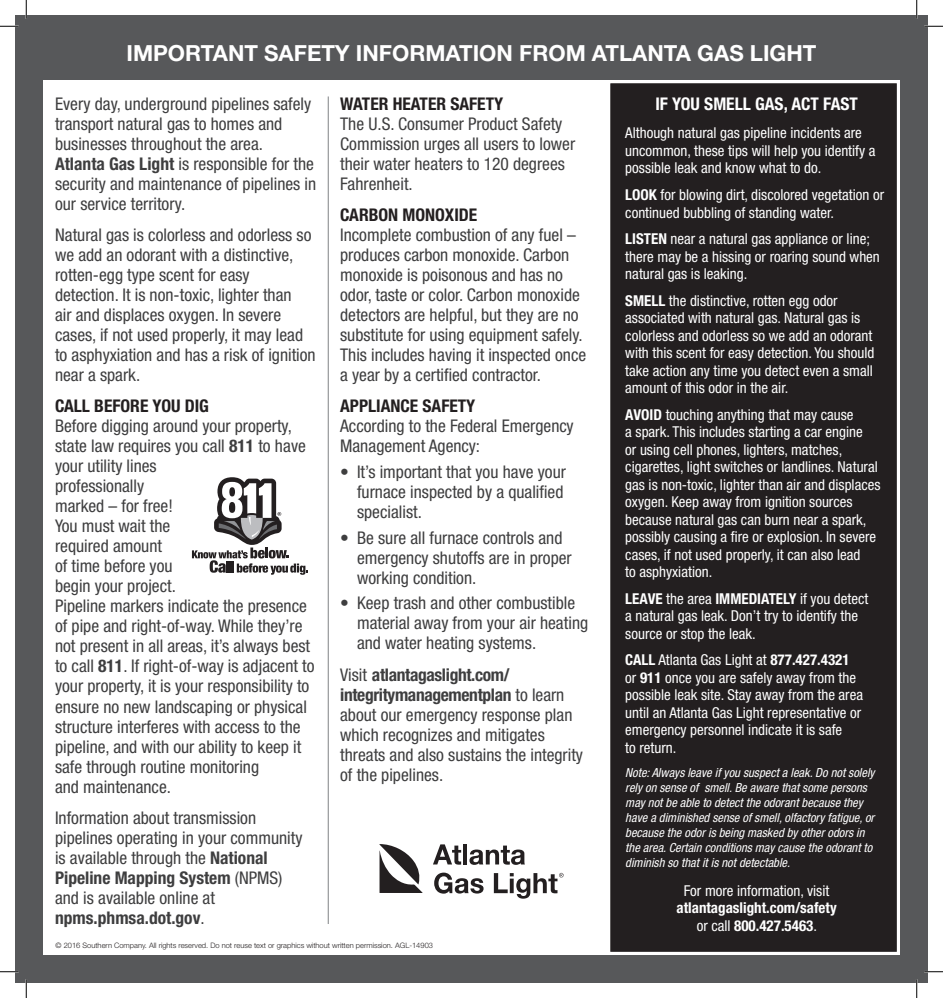
<style>
.page{position:relative;width:943px;height:998px;background:#fff}
.page>*{position:absolute;margin:0;border:0;box-sizing:border-box;transform-origin:0 0}
.Headline{font:700 22.25px "Helvetica Neue LT Std";color:#fff}
.Subhead{font:condensed 17.5px/20px "Helvetica Neue LT Std";color:#3e3e3f}
.body{font:condensed 17.5px/20px "Helvetica Neue LT Std";color:#3e3e3f}
.Side_Bar_Header{font:700 condensed 17.5px "Helvetica Neue LT Std";color:#fff}
.Sidebar_Bullets{font:condensed 15px/17.5px "Helvetica Neue LT Std";color:#fff}
.Sidebar_Body{font:condensed 15px/17.5px "Helvetica Neue LT Std";color:#fff}
.Sidebar_Bullets-2{font:700 condensed 15px/17.5px "Helvetica Neue LT Std";color:#fff;text-align:center}
.Sidebar_Bullets-3{font:italic condensed 12.5px/15px "Helvetica Neue LT Std";color:#fff}
.Copyright{font:300 7.5px "Helvetica Neue LT Std";color:#231f20}
.s1{font-weight:700}
.s2{font-weight:700;color:#231f20}
.s3{font-weight:400}
</style>
<div class="page">
<div style="left:15px;top:15px;width:913px;height:967px;border:24px solid #57585a"></div>
<div style="left:609px;top:82px;width:289px;height:871px;background:#231f20"></div>
<div style="left:607px;top:80px;width:292px;height:874px;border:3px solid #fff"></div>
<div style="left:26px;top:26px;width:891px;height:54px;background:#57585a"></div>
<div style="left:24px;top:954px;width:895px;height:17px;background:#57585a"></div>
<div style="left:26px;top:24px;width:17px;height:950px;background:#57585a"></div>
<div style="left:899px;top:24px;width:17px;height:950px;background:#57585a"></div>
<hr style="left:328px;top:96px;width:1px;height:828px;background:#808285">
<svg style="left:192px;top:477px;width:116px;height:98px"></svg>
<svg style="left:379px;top:844px;width:43px;height:49px"></svg>
<svg style="left:433px;top:844px;width:28px;height:20px"></svg>
<hr style="left:463px;top:844px;width:4px;height:20px;background:#231f20">
<svg style="left:469px;top:845px;width:56px;height:19px"></svg>
<svg style="left:434px;top:872px;width:49px;height:21px"></svg>
<svg style="left:494px;top:872px;width:69px;height:26px"></svg>
<svg style="left:0;top:25px;width:19px;height:2px"></svg>
<svg style="left:924px;top:25px;width:19px;height:2px"></svg>
<svg style="left:0;top:970px;width:19px;height:2px"></svg>
<svg style="left:924px;top:970px;width:19px;height:2px"></svg>
<svg style="left:25px;top:0;width:2px;height:19px"></svg>
<svg style="left:25px;top:979px;width:2px;height:19px"></svg>
<svg style="left:916px;top:0;width:1px;height:19px"></svg>
<svg style="left:916px;top:979px;width:1px;height:19px"></svg>
<p class="Headline" style="left:126px;top:39px;width:691px">IMPORTANT SAFETY INFORMATION FROM ATLANTA GAS LIGHT</p>
<p class="body" style="left:55px;top:93px;width:263px">Every day, underground pipelines safely transport natural gas to homes and businesses throughout the area.<br><span class="s1">Atlanta Gas Light</span> is responsible for the security and maintenance of pipelines in our service territory.</p>
<p class="body" style="left:55px;top:225px;width:262px">Natural gas is colorless and odorless so we add an odorant with a distinctive, rotten-egg type scent for easy detection. It is non-toxic, lighter than<br>air and displaces oxygen. In severe cases, if not used properly, it may lead to asphyxiation and has a risk of ignition near a spark.</p>
<p class="Subhead" style="left:55px;top:396px;width:261px"><span class="s2">CALL BEFORE YOU DIG<br></span>Before digging around your property, state law requires you call <span class="s1">811</span> to have your utility lines<br>professionally<br>marked – for free!<br>You must wait the<br>required amount<br>of time before you<br>begin your project.<br>Pipeline markers indicate the presence of pipe and right-of-way. While they’re not present in all areas, it’s always best to call <span class="s1">811</span>. If right-of-way is adjacent to your property, it is your responsibility to ensure no new landscaping or physical structure interferes with access to the pipeline, and with our ability to keep it safe through routine monitoring<br>and maintenance.</p>
<p class="Subhead" style="left:55px;top:807px;width:249px">Information about transmission pipelines operating in your community is available through the <span class="s1">National<br>Pipeline Mapping System</span> (NPMS) and is available online at <span class="s1">npms.phmsa.dot.gov</span>.</p>
<p class="Subhead" style="left:340px;top:93px;width:236px"><span class="s2">WATER HEATER SAFETY<br></span>The U.S. Consumer Product Safety<br>Commission urges all users to lower their water heaters to 120 degrees<br>Fahrenheit.</p>
<p class="Subhead" style="left:340px;top:205px;width:247px"><span class="s2">CARBON MONOXIDE<br></span>Incomplete combustion of any fuel – produces carbon monoxide. Carbon monoxide is poisonous and has no odor, taste or color. Carbon monoxide detectors are helpful, but they are no substitute for using equipment safely.<br>This includes having it inspected once a year by a certified contractor.</p>
<p class="Subhead" style="left:340px;top:396px;width:235px"><span class="s2">APPLIANCE SAFETY<br></span>According to the Federal Emergency<br>Management Agency:</p>
<p class="Subhead" style="left:357px;top:461px;width:210px;text-indent:-17px">• It’s important that you have your furnace inspected by a qualified specialist.</p>
<p class="Subhead" style="left:357px;top:527px;width:216px;text-indent:-17px">• Be sure all furnace controls and emergency shutoffs are in proper working condition.</p>
<p class="Subhead" style="left:357px;top:593px;width:233px;text-indent:-17px">• Keep trash and other combustible material away from your air heating and water heating systems.</p>
<p class="body" style="left:340px;top:664px;width:244px">Visit <span class="s1">atlantagaslight.com/ integritymanagementplan</span> to learn about our emergency response plan which recognizes and mitigates threats and also sustains the integrity of the pipelines.</p>
<p class="Copyright" style="left:56px;top:940px;width:379px">© 2016 Southern Company. All rights reserved. Do not reuse text or graphics without written permission. AGL-14903</p>
<p class="Side_Bar_Header" style="left:655px;top:93px;width:204px">IF YOU SMELL GAS, ACT FAST</p>
<p class="Sidebar_Body" style="left:625px;top:124px;width:252px">Although natural gas pipeline incidents are uncommon, these tips will help you identify a possible leak and know what to do.</p>
<p class="Sidebar_Bullets" style="left:625px;top:186px;width:260px"><span class="s1">LOOK</span> for blowing dirt, discolored vegetation or continued bubbling of standing water.</p>
<p class="Sidebar_Bullets" style="left:625px;top:230px;width:256px"><span class="s1">LISTEN</span> near a natural gas appliance or line; there may be a hissing or roaring sound when natural gas is leaking.</p>
<p class="Sidebar_Bullets" style="left:625px;top:291px;width:250px"><span class="s1">SMELL</span> the distinctive, rotten egg odor associated with natural gas. Natural gas is colorless and odorless so we add an odorant with this scent for easy detection. You should take action any time you detect even a small amount of this odor in the air.</p>
<p class="Sidebar_Bullets" style="left:625px;top:405px;width:257px"><span class="s1">AVOID</span> touching anything that may cause<br>a spark. This includes starting a car engine<br>or using cell phones, lighters, matches, cigarettes, light switches or landlines. Natural gas is non-toxic, lighter than air and displaces oxygen. Keep away from ignition sources because natural gas can burn near a spark, possibly causing a fire or explosion. In severe cases, if not used properly, it can also lead<br>to asphyxiation.</p>
<p class="Sidebar_Bullets" style="left:625px;top:589px;width:244px"><span class="s1">LEAVE</span> the area <span class="s1">IMMEDIATELY</span> if you detect a natural gas leak. Don’t try to identify the source or stop the leak.</p>
<p class="Sidebar_Bullets" style="left:625px;top:651px;width:239px"><span class="s1">CALL</span> Atlanta Gas Light at <span class="s1">877.427.4321 </span>or <span class="s1">911</span> once you are safely away from the possible leak site. Stay away from the area until an Atlanta Gas Light representative or emergency personnel indicate it is safe<br>to return.</p>
<p class="Sidebar_Bullets-3" style="left:625px;top:765px;width:251px">Note: Always leave if you suspect a leak. Do not solely rely on sense of smell. Be aware that some persons may not be able to detect the odorant because they have a diminished sense of smell, olfactory fatigue, or because the odor is being masked by other odors in the area. Certain conditions may cause the odorant to diminish so that it is not detectable.</p>
<p class="Sidebar_Bullets-2" style="left:676px;top:881px;width:162px"><span class="s3">For more information, visit </span>atlantagaslight.com/safety <span class="s3">or call</span> 800.427.5463<span class="s3">.</span></p>
</div>
